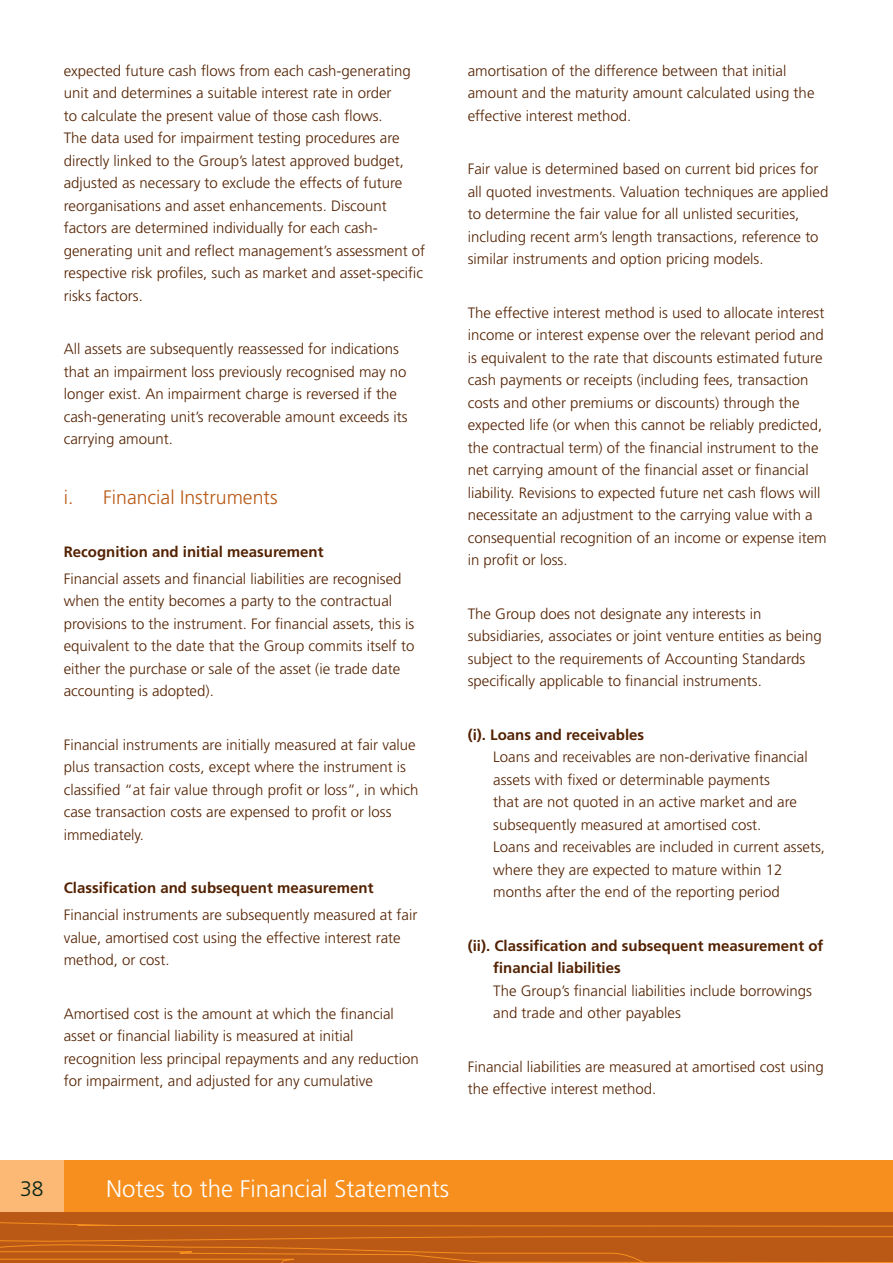
<style>
.page{position:relative;width:893px;height:1263px;background:#fff}
.page>*{position:absolute;margin:0;border:0;box-sizing:border-box;transform-origin:0 0}
.t1{font:300 24px "Frutiger";color:#fff}
.t2{font:300 21px "Frutiger";color:#002215}
.t3{font:300 19.5px "Frutiger";color:#b95915}
.t4{font:300 15px/22.5px "Frutiger";color:#532202}
.t5{font:700 15px/22.5px "Frutiger";color:#532202}
</style>
<div class="page">
<svg style="left:0;top:1212px;width:893px;height:51px;background:#bd5d15"></svg>
<div style="left:0;top:1161px;width:893px;height:51px;background:#f78f1e"></div>
<div style="left:0;top:1161px;width:64px;height:51px;background:#fcb875"></div>
<p class="t4" style="left:64px;top:59px;width:363px">expected future cash flows from each cash-generating unit and determines a suitable interest rate in order<br>to calculate the present value of those cash flows.<br>The data used for impairment testing procedures are directly linked to the Group’s latest approved budget, adjusted as necessary to exclude the effects of future reorganisations and asset enhancements. Discount factors are determined individually for each cash&shy;generating unit and reflect management’s assessment of respective risk profiles, such as market and asset-specific risks factors.</p>
<p class="t4" style="left:64px;top:338px;width:345px">All assets are subsequently reassessed for indications that an impairment loss previously recognised may no longer exist. An impairment charge is reversed if the cash-generating unit’s recoverable amount exceeds its carrying amount.</p>
<h3 class="t3" style="left:64px;top:486px;width:215px">i. Financial Instruments</h3>
<p class="t5" style="left:64px;top:540px;width:261px">Recognition and initial measurement</p>
<p class="t4" style="left:64px;top:567px;width:352px">Financial assets and financial liabilities are recognised when the entity becomes a party to the contractual provisions to the instrument. For financial assets, this is equivalent to the date that the Group commits itself to either the purchase or sale of the asset (ie trade date accounting is adopted).</p>
<p class="t4" style="left:64px;top:733px;width:356px">Financial instruments are initially measured at fair value plus transaction costs, except where the instrument is classified “at fair value through profit or loss”, in which case transaction costs are expensed to profit or loss immediately.</p>
<p class="t5" style="left:64px;top:877px;width:311px">Classification and subsequent measurement</p>
<p class="t4" style="left:64px;top:904px;width:355px">Financial instruments are subsequently measured at fair value, amortised cost using the effective interest rate method, or cost.</p>
<p class="t4" style="left:64px;top:1002px;width:357px">Amortised cost is the amount at which the financial asset or financial liability is measured at initial recognition less principal repayments and any reduction for impairment, and adjusted for any cumulative</p>
<p class="t4" style="left:468px;top:59px;width:348px">amortisation of the difference between that initial amount and the maturity amount calculated using the effective interest method.</p>
<p class="t4" style="left:468px;top:158px;width:362px">Fair value is determined based on current bid prices for all quoted investments. Valuation techniques are applied to determine the fair value for all unlisted securities, including recent arm’s length transactions, reference to similar instruments and option pricing models.</p>
<p class="t4" style="left:468px;top:301px;width:360px">The effective interest method is used to allocate interest income or interest expense over the relevant period and is equivalent to the rate that discounts estimated future cash payments or receipts (including fees, transaction costs and other premiums or discounts) through the expected life (or when this cannot be reliably predicted, the contractual term) of the financial instrument to the net carrying amount of the financial asset or financial liability. Revisions to expected future net cash flows will necessitate an adjustment to the carrying value with a consequential recognition of an income or expense item in profit or loss.</p>
<p class="t4" style="left:468px;top:602px;width:355px">The Group does not designate any interests in subsidiaries, associates or joint venture entities as being subject to the requirements of Accounting Standards specifically applicable to financial instruments.</p>
<p class="t5" style="left:468px;top:723px;width:178px">(i). Loans and receivables</p>
<p class="t4" style="left:493px;top:746px;width:333px">Loans and receivables are non-derivative financial assets with fixed or determinable payments<br>that are not quoted in an active market and are subsequently measured at amortised cost.<br>Loans and receivables are included in current assets, where they are expected to mature within 12 months after the end of the reporting period</p>
<p class="t5" style="left:493px;top:934px;width:332px;text-indent:-26px">(ii). Classification and subsequent measurement of financial liabilities</p>
<p class="t4" style="left:493px;top:979px;width:320px">The Group’s financial liabilities include borrowings and trade and other payables</p>
<p class="t4" style="left:468px;top:1055px;width:358px">Financial liabilities are measured at amortised cost using the effective interest method.</p>
<h2 class="t2" style="left:20px;top:1177px;width:25px">38</h2>
<h1 class="t1" style="left:106px;top:1175px;width:344px">Notes to the Financial Statements</h1>
</div>
